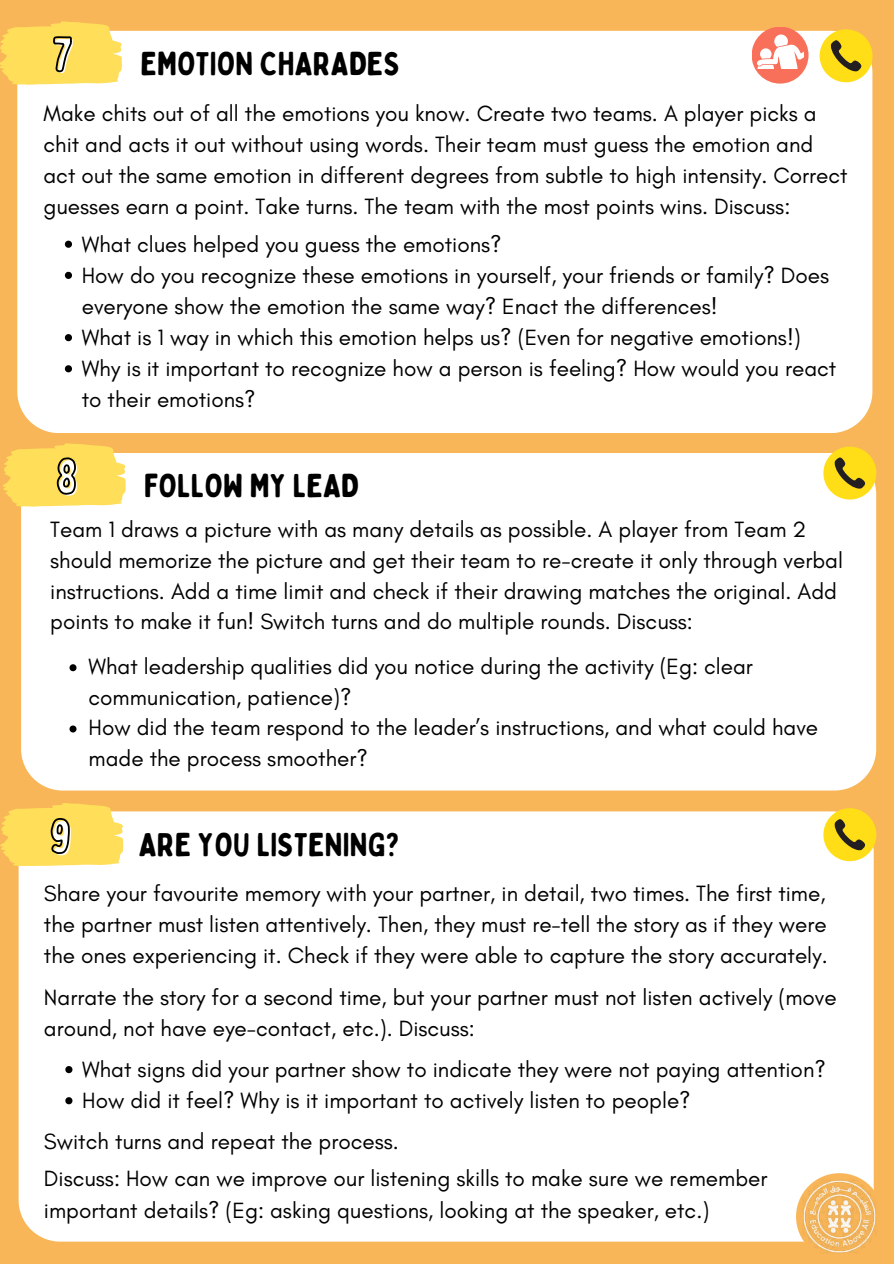
<style>
.page{position:relative;width:894px;height:1264px;background:#fff}
.page>*{position:absolute;margin:0;border:0;box-sizing:border-box;transform-origin:0 0}
.t1{font:48.6px "Bobby Jones Soft";color:#fff}
.t2{font:33px "Bobby Jones Soft";color:#000}
.t3{font:22.5px/31.2px "Glacial Indifference";color:#000}
</style>
<div class="page">
<div style="left:0;top:0;width:893px;height:1263px;background:#f8b658"></div>
<div style="left:17px;top:31px;width:855px;height:402px;background:#fff"></div>
<svg style="left:0;top:21px;width:122px;height:63px;background:#f8d55c"></svg>
<svg style="left:819px;top:29px;width:53px;height:53px;background:#e6cb3f"></svg>
<div style="left:751px;top:27px;width:57px;height:57px;background:#f9705a;border-radius:50%"></div>
<svg style="left:756px;top:34px;width:47px;height:35px"></svg>
<svg style="left:65px;top:241px;width:7px;height:7px"></svg>
<svg style="left:65px;top:272px;width:7px;height:7px"></svg>
<svg style="left:65px;top:334px;width:7px;height:7px"></svg>
<svg style="left:65px;top:365px;width:7px;height:7px"></svg>
<div style="left:21px;top:453px;width:854px;height:337px;background:#fff"></div>
<svg style="left:3px;top:443px;width:123px;height:63px;background:#f6d35b"></svg>
<svg style="left:69px;top:664px;width:7px;height:7px"></svg>
<svg style="left:69px;top:725px;width:7px;height:7px"></svg>
<svg style="left:823px;top:446px;width:53px;height:53px;background:#e6c83a"></svg>
<div style="left:19px;top:811px;width:854px;height:430px;background:#fff"></div>
<svg style="left:823px;top:808px;width:53px;height:53px;background:#e6c93b"></svg>
<svg style="left:0;top:803px;width:123px;height:63px;background:#f6d45c"></svg>
<svg style="left:65px;top:1066px;width:7px;height:7px"></svg>
<svg style="left:65px;top:1097px;width:7px;height:7px"></svg>
<img style="left:795px;top:1173px;width:81px;height:80px">
<h1 class="t1" style="left:55px;top:26px;width:21px">7</h1>
<h2 class="t2" style="left:140px;top:43px;width:261px">EMOTION CHARADES</h2>
<p class="t3" style="left:43px;top:97px;width:805px">Make chits out of all the emotions you know. Create two teams. A player picks a chit and acts it out without using words. Their team must guess the emotion and act out the same emotion in different degrees from subtle to high intensity. Correct guesses earn a point. Take turns. The team with the most points wins. Discuss:</p>
<p class="t3" style="left:82px;top:228px;width:755px">What clues helped you guess the emotions?<br>How do you recognize these emotions in yourself, your friends or family? Does everyone show the emotion the same way? Enact the differences!<br>What is 1 way in which this emotion helps us? (Even for negative emotions!)<br>Why is it important to recognize how a person is feeling? How would you react to their emotions?</p>
<h1 class="t1" style="left:58px;top:448px;width:23px">8</h1>
<h2 class="t2" style="left:144px;top:464px;width:216px">FOLLOW MY LEAD</h2>
<p class="t3" style="left:50px;top:514px;width:794px;line-height:30.6px">Team 1 draws a picture with as many details as possible. A player from Team 2 should memorize the picture and get their team to re-create it only through verbal instructions. Add a time limit and check if their drawing matches the original. Add points to make it fun! Switch turns and do multiple rounds. Discuss:</p>
<p class="t3" style="left:88px;top:650px;width:731px;line-height:30.6px">What leadership qualities did you notice during the activity (Eg: clear communication, patience)?<br>How did the team respond to the leader’s instructions, and what could have made the process smoother?</p>
<h1 class="t1" style="left:52px;top:808px;width:23px">9</h1>
<h2 class="t2" style="left:139px;top:824px;width:263px">ARE YOU LISTENING?</h2>
<p class="t3" style="left:44px;top:877px;width:785px;text-align:justify">Share your favourite memory with your partner, in detail, two times. The first time, the partner must listen attentively. Then, they must re-tell the story as if they were the ones experiencing it. Check if they were able to capture the story accurately.</p>
<p class="t3" style="left:44px;top:981px;width:794px">Narrate the story for a second time, but your partner must not listen actively (move around, not have eye-contact, etc.). Discuss:</p>
<p class="t3" style="left:82px;top:1053px;width:745px">What signs did your partner show to indicate they were not paying attention?<br>How did it feel? Why is it important to actively listen to people?</p>
<p class="t3" style="left:44px;top:1122px;width:724px;line-height:37.2px">Switch turns and repeat the process.<br>Discuss: How can we improve our listening skills to make sure we remember</p>
<p class="t3" style="left:44px;top:1194px;width:666px">important details? (Eg: asking questions, looking at the speaker, etc.)</p>
</div>
